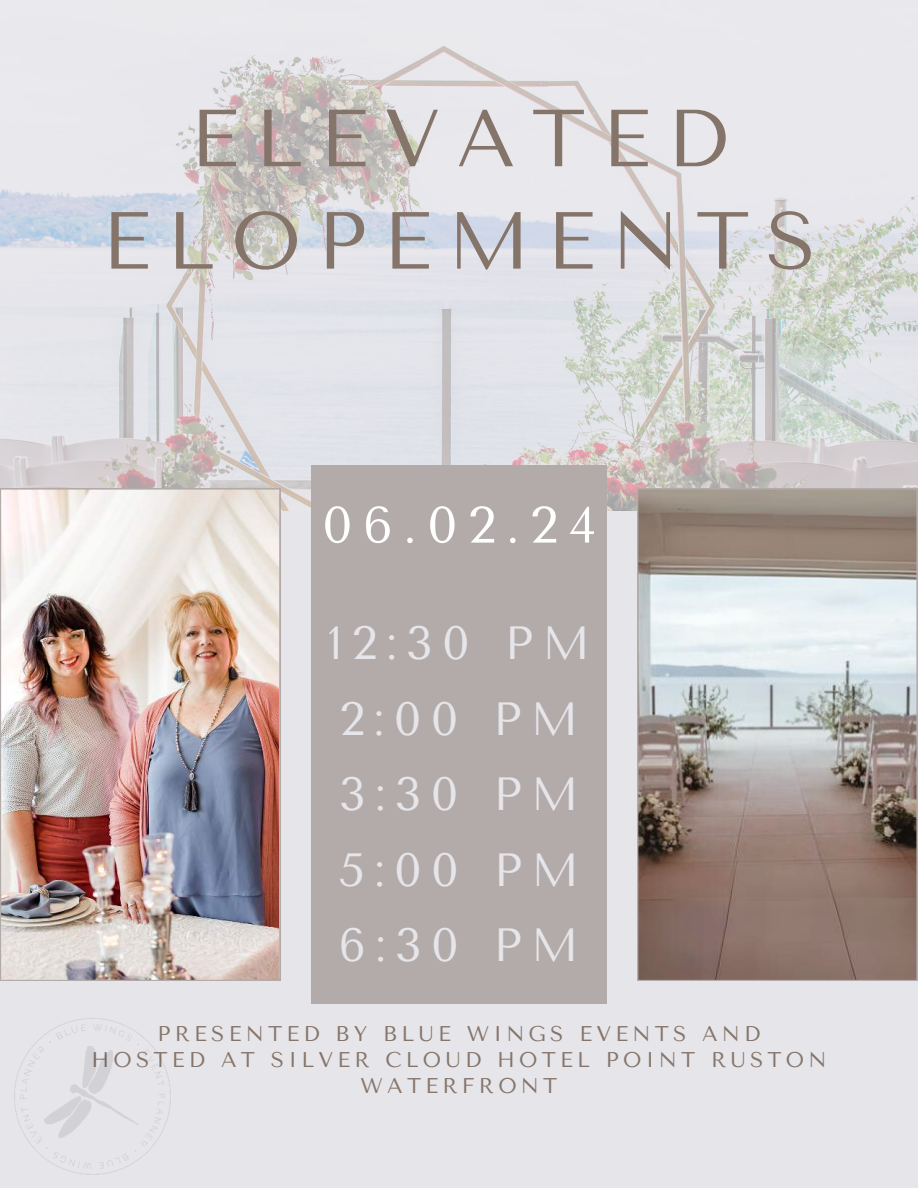
<style>
.page{position:relative;width:918px;height:1188px;background:#e5e5ea}
.page>*{position:absolute;margin:0;border:0;box-sizing:border-box;transform-origin:0 0}
.t1{font:80.7px/102.4px "Tenor Sans";letter-spacing:.2em;color:#857469;text-align:center}
.t2{font:51.15px "Tenor Sans";color:#fff}
.t3{font:46.35px/75.4px "Tenor Sans";letter-spacing:.2em;color:#e5e5ea}
.t4{font:21.15px/26.4px "Tenor Sans";letter-spacing:.2em;color:#857469;text-align:center}
</style>
<div class="page">
<img style="left:0;top:46px;width:918px;height:466px">
<svg style="left:637px;top:488px;width:280px;height:493px"></svg>
<img style="left:0;top:488px;width:280px;height:493px">
<div style="left:311px;top:465px;width:296px;height:539px;background:#b3aaaa"></div>
<img style="left:14px;top:1018px;width:157px;height:157px">
<h1 class="t1" style="left:102px;top:88px;width:716px">ELEVATED<br>ELOPEMENTS</h1>
<h2 class="t2" style="left:322px;top:496px;width:275px">06.02.24</h2>
<h3 class="t3" style="left:328px;top:606px;width:264px">12:30 PM<br>2:00 PM<br>3:30 PM<br>5:00 PM<br>6:30 PM</h3>
<p class="t4" style="left:91px;top:1020px;width:737px">PRESENTED BY BLUE WINGS EVENTS AND<br>HOSTED AT SILVER CLOUD HOTEL POINT RUSTON<br>WATERFRONT</p>
</div>
